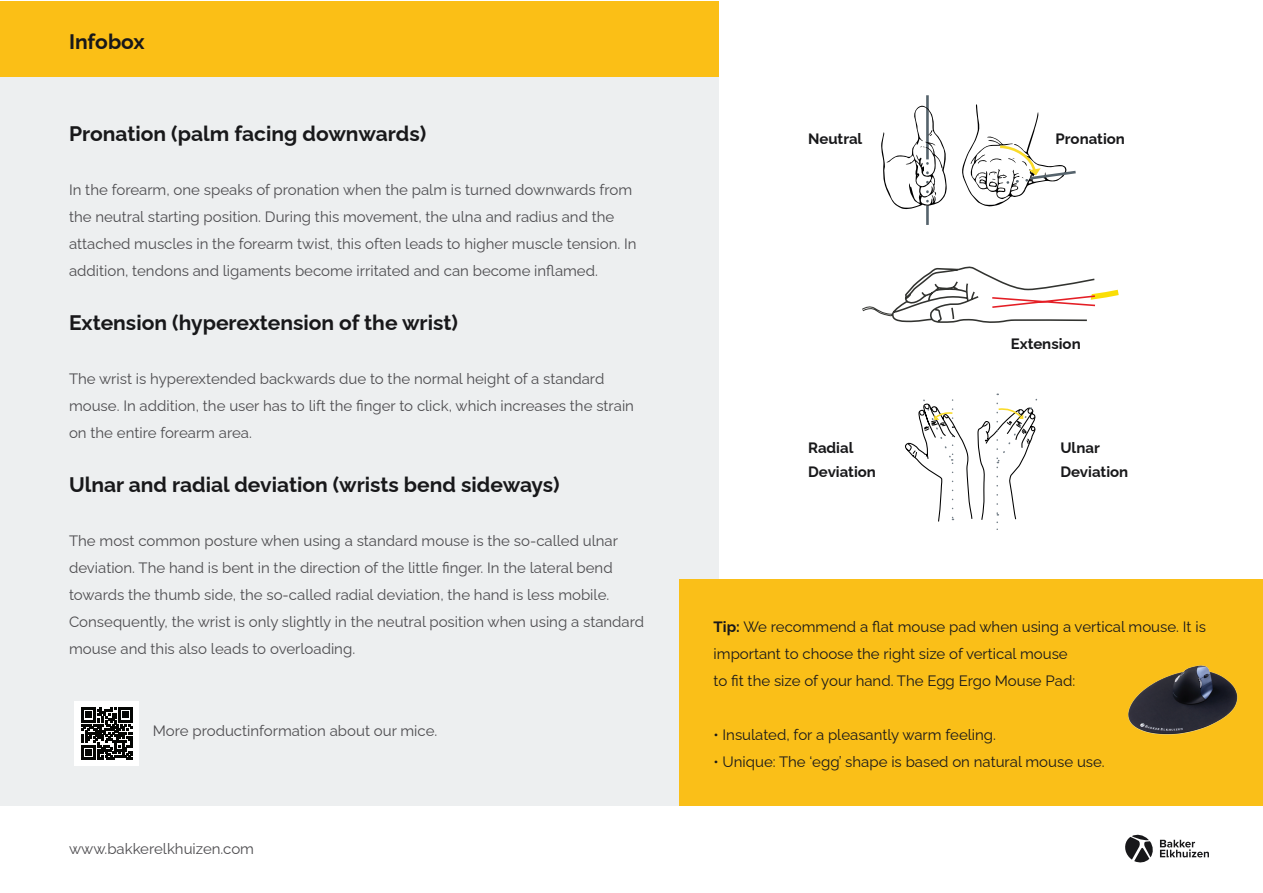
<style>
.page{position:relative;width:1263px;height:893px;background:#fff}
.page>*{position:absolute;margin:0;border:0;box-sizing:border-box;transform-origin:0 0}
.t1{font:700 21px "Raleway";color:#18181a}
.t2{font:15px/27px "Raleway";color:#4d4c4f}
.t3{font:15px/27px "Raleway";color:#18181a}
.t4{font:700 15px/24px "Raleway";color:#18181a}
.s1{font-weight:700}
</style>
<div class="page">
<div style="left:0;top:1px;width:718px;height:77px;background:#fbbf16"></div>
<div style="left:0;top:78px;width:718px;height:728px;background:#edeff0"></div>
<hr style="left:926px;top:95px;width:3px;height:64px;background:#55636c">
<hr style="left:926px;top:205px;width:3px;height:20px;background:#55636c">
<svg style="left:881px;top:106px;width:66px;height:103px"></svg>
<svg style="left:962px;top:104px;width:114px;height:103px"></svg>
<svg style="left:862px;top:266px;width:257px;height:57px"></svg>
<svg style="left:905px;top:394px;width:132px;height:136px"></svg>
<svg style="left:1125px;top:834px;width:28px;height:29px"></svg>
<svg style="left:1160px;top:840px;width:49px;height:17px"></svg>
<div style="left:679px;top:580px;width:584px;height:226px;background:#fabf18"></div>
<img style="left:1128px;top:665px;width:110px;height:70px">
<div style="left:75px;top:701px;width:64px;height:65px;background:#fff"></div>
<svg style="left:81px;top:708px;width:52px;height:51px"></svg>
<h1 class="t1" style="left:69px;top:25px;width:77px">Infobox</h1>
<h1 class="t1" style="left:69px;top:117px;width:359px">Pronation (palm facing downwards)</h1>
<p class="t2" style="left:69px;top:175px;width:569px">In the forearm, one speaks of pronation when the palm is turned downwards from the neutral starting position. During this movement, the ulna and radius and the attached muscles in the forearm twist, this often leads to higher muscle tension. In addition, tendons and ligaments become irritated and can become inflamed.</p>
<h1 class="t1" style="left:69px;top:306px;width:390px">Extension (hyperextension of the wrist)</h1>
<p class="t2" style="left:69px;top:364px;width:566px">The wrist is hyperextended backwards due to the normal height of a standard mouse. In addition, the user has to lift the finger to click, which increases the strain on the entire forearm area.</p>
<h1 class="t1" style="left:69px;top:468px;width:492px">Ulnar and radial deviation (wrists bend sideways)</h1>
<p class="t2" style="left:69px;top:526px;width:577px">The most common posture when using a standard mouse is the so-called ulnar deviation. The hand is bent in the direction of the little finger. In the lateral bend towards the thumb side, the so-called radial deviation, the hand is less mobile.<br>Consequently, the wrist is only slightly in the neutral position when using a standard mouse and this also leads to overloading.</p>
<p class="t2" style="left:153px;top:715px;width:286px">More productinformation about our mice.</p>
<p class="t2" style="left:69px;top:834px;width:187px">www.bakkerelkhuizen.com</p>
<p class="t4" style="left:808px;top:125px;width:56px">Neutral</p>
<p class="t4" style="left:1055px;top:125px;width:71px">Pronation</p>
<p class="t4" style="left:1011px;top:330px;width:72px">Extension</p>
<p class="t4" style="left:808px;top:434px;width:69px">Radial<br>Deviation</p>
<p class="t4" style="left:1060px;top:434px;width:69px">Ulnar<br>Deviation</p>
<p class="t3" style="left:714px;top:612px;width:494px"><span class="s1">Tip:</span> We recommend a flat mouse pad when using a vertical mouse. It is important to choose the right size of vertical mouse<br>to fit the size of your hand. The Egg Ergo Mouse Pad:</p>
<p class="t3" style="left:714px;top:720px;width:284px">• Insulated, for a pleasantly warm feeling.</p>
<p class="t3" style="left:714px;top:747px;width:393px">• Unique: The ‘egg’ shape is based on natural mouse use.</p>
</div>
